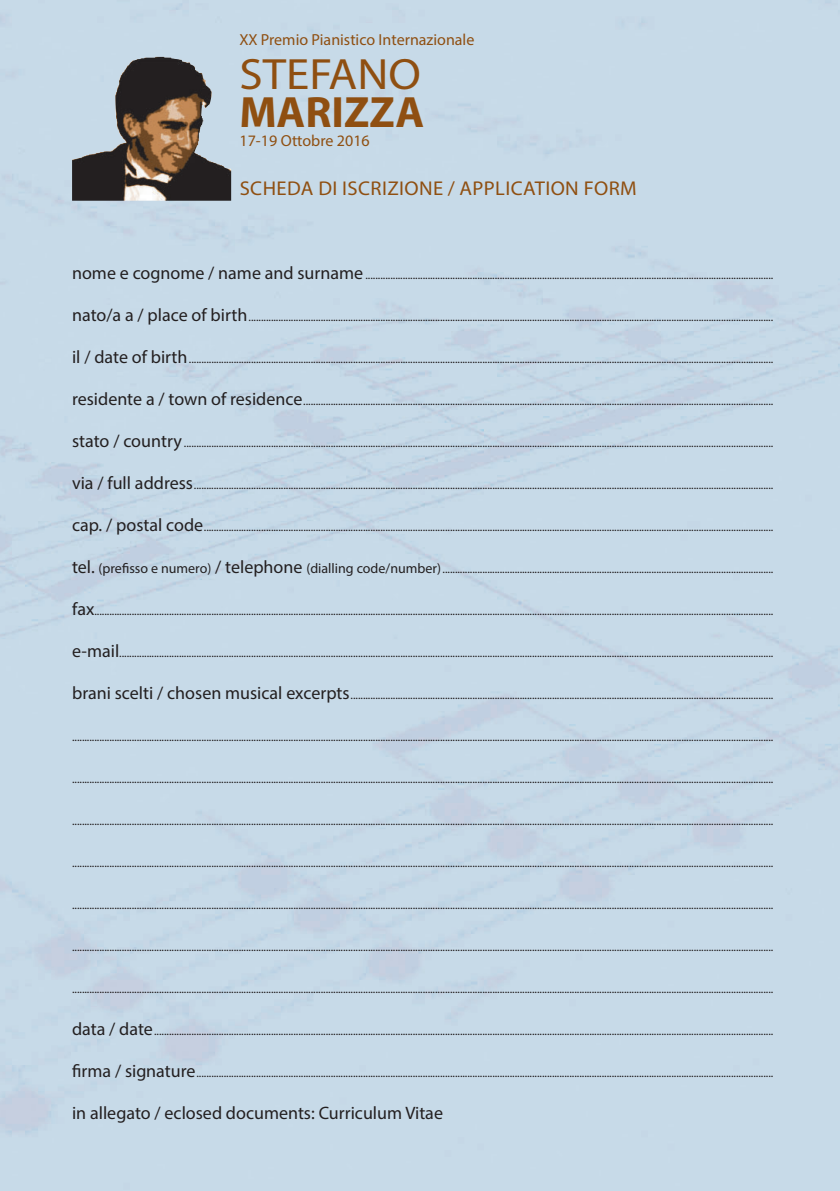
<style>
.page{position:relative;width:840px;height:1191px;background:#fff}
.page>*{position:absolute;margin:0;border:0;box-sizing:border-box;transform-origin:0 0}
.t1{font:44px "Myriad Pro";color:#8f4f11;scale:1.07 1}
.t2{font:700 44px "Myriad Pro";color:#8f4f11}
.t3{font:20px "Myriad Pro";letter-spacing:.02em;color:#8f4f11}
.t4{font:18px "Myriad Pro";color:#231f20}
.t5{font:16px "Myriad Pro";color:#8f4f11}
.t6{font:12px "Myriad Pro";color:#231f20}
.s1{font-size:18px}
.s2{font-size:14px}
</style>
<div class="page">
<img style="left:72px;top:57px;width:159px;height:144px">
<h3 class="t5" style="left:239px;top:30px;width:236px">XX Premio Pianistico Internazionale</h3>
<h1 class="t1" style="left:239px;top:47px;width:171px">STEFANO</h1>
<h1 class="t2" style="left:239px;top:83px;width:186px">MARIZZA</h1>
<h3 class="t5" style="left:239px;top:131px;width:132px">17-19 Ottobre 2016</h3>
<h2 class="t3" style="left:239px;top:175px;width:398px">SCHEDA DI ISCRIZIONE / APPLICATION FORM</h2>
<p class="t6" style="left:72px;top:267px;width:702px"><span class="s1">nome e cognome / name and surname</span> ....................................................................................................................................................................</p>
<p class="t6" style="left:72px;top:309px;width:702px"><span class="s1">nato/a a / place of birth</span>...................................................................................................................................................................................................................</p>
<p class="t6" style="left:72px;top:351px;width:702px"><span class="s1">il / date of birth</span>...........................................................................................................................................................................................................................................</p>
<p class="t6" style="left:72px;top:393px;width:702px"><span class="s1">residente a / town of residence</span>.............................................................................................................................................................................................</p>
<p class="t6" style="left:72px;top:435px;width:702px"><span class="s1">stato / country</span> .............................................................................................................................................................................................................................................</p>
<p class="t6" style="left:72px;top:477px;width:702px"><span class="s1">via / full address</span>.........................................................................................................................................................................................................................................</p>
<p class="t6" style="left:72px;top:519px;width:702px"><span class="s1">cap. / postal code</span>.....................................................................................................................................................................................................................................</p>
<p class="t6" style="left:72px;top:561px;width:702px"><span class="s1">tel.</span> <span class="s2">(prefisso e numero)</span> <span class="s1">/ telephone</span> <span class="s2">(dialling code/number)</span>.....................................................................................................................................</p>
<p class="t6" style="left:72px;top:603px;width:702px"><span class="s1">fax</span>.................................................................................................................................................................................................................................................................................</p>
<p class="t6" style="left:72px;top:645px;width:702px"><span class="s1">e-mail</span>.......................................................................................................................................................................................................................................................................</p>
<p class="t6" style="left:72px;top:687px;width:702px"><span class="s1">brani scelti / chosen musical excerpts</span>..........................................................................................................................................................................</p>
<p class="t6" style="left:72px;top:729px;width:702px">..........................................................................................................................................................................................................................................................................................</p>
<p class="t6" style="left:72px;top:771px;width:702px">..........................................................................................................................................................................................................................................................................................</p>
<p class="t6" style="left:72px;top:813px;width:702px">..........................................................................................................................................................................................................................................................................................</p>
<p class="t6" style="left:72px;top:855px;width:702px">..........................................................................................................................................................................................................................................................................................</p>
<p class="t6" style="left:72px;top:897px;width:702px">..........................................................................................................................................................................................................................................................................................</p>
<p class="t6" style="left:72px;top:939px;width:702px">..........................................................................................................................................................................................................................................................................................</p>
<p class="t6" style="left:72px;top:981px;width:702px">..........................................................................................................................................................................................................................................................................................</p>
<p class="t6" style="left:72px;top:1023px;width:702px"><span class="s1">data / date</span>.........................................................................................................................................................................................................................................................</p>
<p class="t6" style="left:72px;top:1065px;width:702px"><span class="s1">firma / signature</span>........................................................................................................................................................................................................................................</p>
<h3 class="t4" style="left:72px;top:1101px;width:372px">in allegato / eclosed documents: Curriculum Vitae</h3>
</div>
